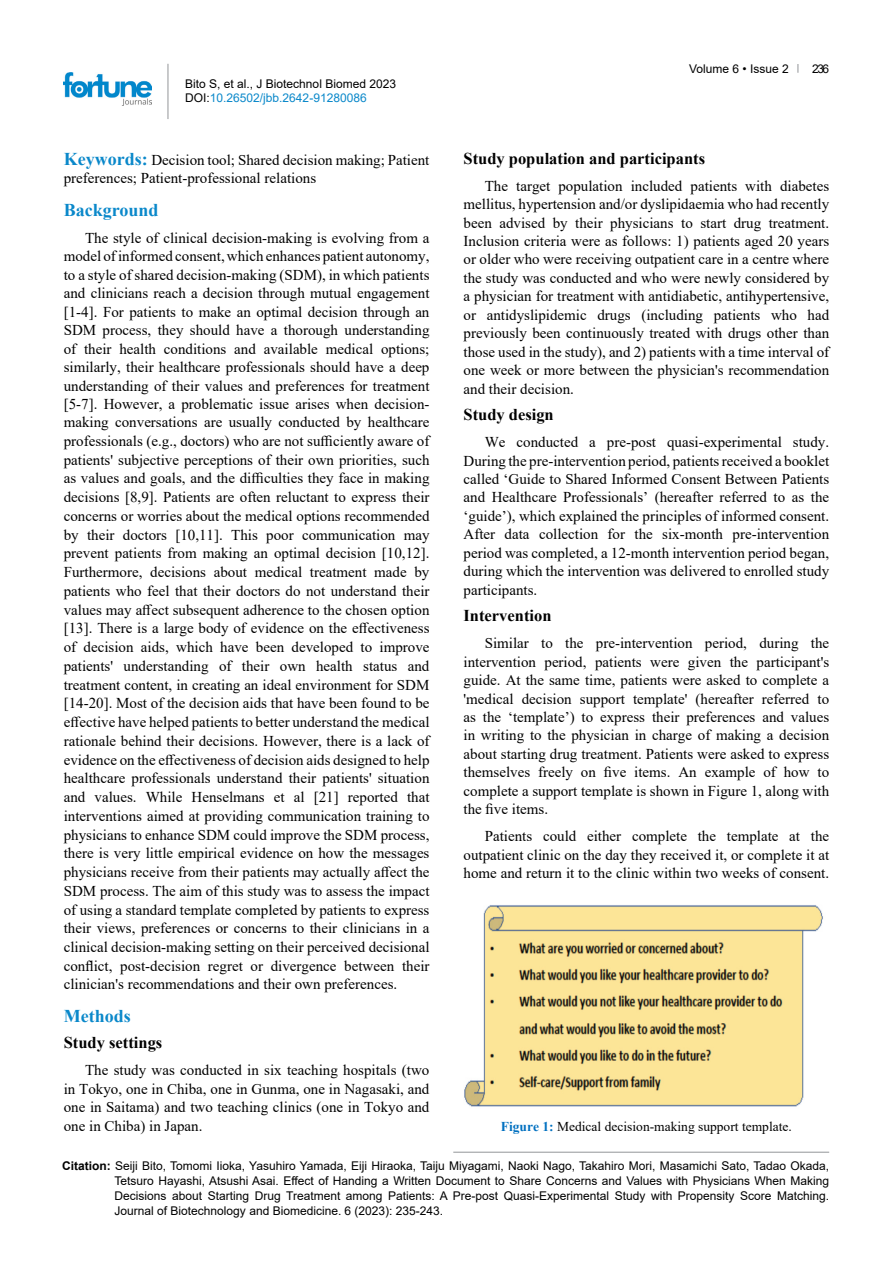
<style>
.page{position:relative;width:893px;height:1263px;background:#fff}
.page>*{position:absolute;margin:0;border:0;box-sizing:border-box;transform-origin:0 0}
.t1{font:700 18px "Times New Roman";color:#0a88ca}
.t2{font:700 16.5px "Times New Roman";color:#000}
.t3{font:15px/18.6px "Times New Roman";color:#000;text-align:justify}
.t4{font:13.5px "Times New Roman";color:#000}
.t5{font:12px/15px "Arial";color:#000}
.s1{color:#0a88ca}
.s2{font-weight:700;font-size:18px;color:#0a88ca}
.s3{font-weight:700;color:#0070c0}
.s4{font-weight:700}
</style>
<div class="page">
<hr style="left:168px;top:64px;width:1px;height:55px;background:#939598">
<img style="left:64px;top:72px;width:88px;height:33px">
<hr style="left:64px;top:1152px;width:765px;height:1px;background:#939598">
<img style="left:464px;top:905px;width:359px;height:202px">
<p class="t5" style="left:185px;top:76px;width:212px;line-height:14.4px">Bito S, et al., J Biotechnol Biomed 2023<br>DOI:<span class="s1">10.26502/jbb.2642-91280086</span></p>
<p class="t3" style="left:64px;top:150px;width:367px"><span class="s2">Keywords:</span> Decision tool; Shared decision making; Patient preferences; Patient-professional relations</p>
<p class="t1" style="left:64px;top:197px;width:96px">Background</p>
<p class="t3" style="left:64px;top:228px;width:367px;text-indent:21px">The style of clinical decision-making is evolving from a model of informed consent, which enhances patient autonomy, to a style of shared decision-making (SDM), in which patients and clinicians reach a decision through mutual engagement [1-4]. For patients to make an optimal decision through an SDM process, they should have a thorough understanding of their health conditions and available medical options; similarly, their healthcare professionals should have a deep understanding of their values and preferences for treatment [5-7]. However, a problematic issue arises when decision&shy;making conversations are usually conducted by healthcare professionals (e.g., doctors) who are not sufficiently aware of patients' subjective perceptions of their own priorities, such as values and goals, and the difficulties they face in making decisions [8,9]. Patients are often reluctant to express their concerns or worries about the medical options recommended by their doctors [10,11]. This poor communication may prevent patients from making an optimal decision [10,12].<br>Furthermore, decisions about medical treatment made by patients who feel that their doctors do not understand their values may affect subsequent adherence to the chosen option [13]. There is a large body of evidence on the effectiveness of decision aids, which have been developed to improve patients' understanding of their own health status and treatment content, in creating an ideal environment for SDM [14-20]. Most of the decision aids that have been found to be effective have helped patients to better understand the medical rationale behind their decisions. However, there is a lack of evidence on the effectiveness of decision aids designed to help healthcare professionals understand their patients' situation and values. While Henselmans et al [21] reported that interventions aimed at providing communication training to physicians to enhance SDM could improve the SDM process, there is very little empirical evidence on how the messages physicians receive from their patients may actually affect the SDM process. The aim of this study was to assess the impact of using a standard template completed by patients to express their views, preferences or concerns to their clinicians in a clinical decision-making setting on their perceived decisional conflict, post-decision regret or divergence between their clinician's recommendations and their own preferences.</p>
<p class="t1" style="left:64px;top:1003px;width:68px">Methods</p>
<p class="t2" style="left:64px;top:1031px;width:100px">Study settings</p>
<p class="t3" style="left:64px;top:1060px;width:367px;text-indent:21px">The study was conducted in six teaching hospitals (two in Tokyo, one in Chiba, one in Gunma, one in Nagasaki, and one in Saitama) and two teaching clinics (one in Tokyo and one in Chiba) in Japan.</p>
<p class="t5" style="left:689px;top:61px;width:101px">Volume 6 • Issue 2</p>
<p class="t5" style="left:812px;top:61px;width:19px">236</p>
<p class="t2" style="left:463px;top:146px;width:243px">Study population and participants</p>
<p class="t3" style="left:463px;top:176px;width:367px;text-indent:21px">The target population included patients with diabetes mellitus, hypertension and/or dyslipidaemia who had recently been advised by their physicians to start drug treatment.<br>Inclusion criteria were as follows: 1) patients aged 20 years or older who were receiving outpatient care in a centre where the study was conducted and who were newly considered by a physician for treatment with antidiabetic, antihypertensive, or antidyslipidemic drugs (including patients who had previously been continuously treated with drugs other than those used in the study), and 2) patients with a time interval of one week or more between the physician's recommendation and their decision.</p>
<p class="t2" style="left:463px;top:403px;width:92px">Study design</p>
<p class="t3" style="left:463px;top:432px;width:367px;text-indent:21px">We conducted a pre-post quasi-experimental study.<br>During the pre-intervention period, patients received a booklet called ‘Guide to Shared Informed Consent Between Patients and Healthcare Professionals’ (hereafter referred to as the ‘guide’), which explained the principles of informed consent.<br>After data collection for the six-month pre-intervention period was completed, a 12-month intervention period began, during which the intervention was delivered to enrolled study participants.</p>
<p class="t2" style="left:463px;top:604px;width:89px">Intervention</p>
<p class="t3" style="left:463px;top:633px;width:367px;text-indent:21px">Similar to the pre-intervention period, during the intervention period, patients were given the participant's guide. At the same time, patients were asked to complete a 'medical decision support template' (hereafter referred to as the ‘template’) to express their preferences and values in writing to the physician in charge of making a decision about starting drug treatment. Patients were asked to express themselves freely on five items. An example of how to complete a support template is shown in Figure 1, along with the five items.</p>
<p class="t3" style="left:463px;top:826px;width:367px;text-indent:21px">Patients could either complete the template at the outpatient clinic on the day they received it, or complete it at home and return it to the clinic within two weeks of consent.</p>
<p class="t4" style="left:501px;top:1117px;width:292px"><span class="s3">Figure 1:</span> Medical decision-making support template.</p>
<p class="t5" style="left:115px;top:1158px;width:716px;text-align:justify;text-indent:-52px"><span class="s4">Citation:</span> Seiji Bito, Tomomi Iioka, Yasuhiro Yamada, Eiji Hiraoka, Taiju Miyagami, Naoki Nago, Takahiro Mori, Masamichi Sato, Tadao Okada, Tetsuro Hayashi, Atsushi Asai. Effect of Handing a Written Document to Share Concerns and Values with Physicians When Making Decisions about Starting Drug Treatment among Patients: A Pre-post Quasi-Experimental Study with Propensity Score Matching.<br>Journal of Biotechnology and Biomedicine. 6 (2023): 235-243.</p>
</div>
